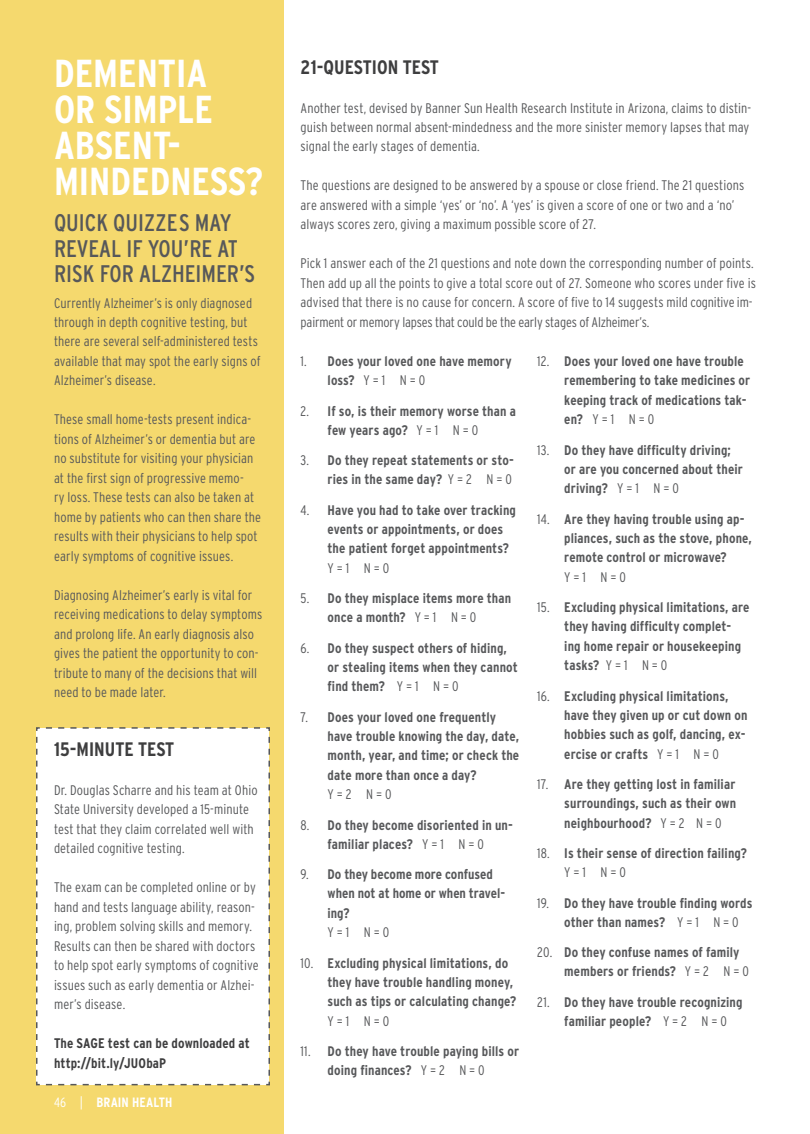
<style>
.page{position:relative;width:810px;height:1134px;background:#fff}
.page>*{position:absolute;margin:0;border:0;box-sizing:border-box;transform-origin:0 0}
.Quiz_Page_heading{font:700 condensed 39px/36px "Interstate";color:#fff}
.Subheading_1{font:condensed 24px/25.5px "Interstate";color:#57585a}
.Test{font:700 condensed 19.5px "Interstate";color:#3e3e3f}
.Test-2{font:300 condensed 13.8px/19.5px "Interstate";letter-spacing:.005em;color:#57585a}
.t1{font:700 condensed 13.8px/19.5px "Interstate";letter-spacing:.01em;color:#57585a}
.t2{font:700 condensed 13.8px/19.5px "Interstate";letter-spacing:.01em;color:#3e3e3f}
.t3{font:700 condensed 13.5px "Interstate";letter-spacing:.01em;color:#fff}
.s1{font-weight:300}
</style>
<div class="page">
<div style="left:0;top:0;width:284px;height:1134px;background:#f5d96e"></div>
<div style="left:36px;top:727px;width:234px;height:359px;background:#fff"></div>
<p class="Quiz_Page_heading" style="left:54px;top:55px;width:211px">DEMENTIA<br>OR SIMPLE<br>ABSENT-<br>MINDEDNESS?</p>
<p class="Subheading_1" style="left:54px;top:210px;width:203px">QUICK QUIZZES MAY<br>REVEAL IF YOU’RE AT<br>RISK FOR ALZHEIMER’S</p>
<p class="Test-2" style="left:54px;top:293px;width:208px">Currently Alzheimer’s is only diagnosed through in depth cognitive testing, but there are several self-administered tests available that may spot the early signs of Alzheimer’s disease.</p>
<p class="Test-2" style="left:54px;top:410px;width:209px">These small home-tests present indica&shy;tions of Alzheimer’s or dementia but are no substitute for visiting your physician at the first sign of progressive memo-<br>ry loss. These tests can also be taken at home by patients who can then share the results with their physicians to help spot early symptoms of cognitive issues.</p>
<p class="Test-2" style="left:54px;top:585px;width:210px">Diagnosing Alzheimer’s early is vital for receiving medications to delay symptoms and prolong life. An early diagnosis also gives the patient the opportunity to con&shy;tribute to many of the decisions that will need to be made later.</p>
<p class="Test" style="left:54px;top:737px;width:122px">15-MINUTE TEST</p>
<p class="Test-2" style="left:54px;top:780px;width:205px">Dr. Douglas Scharre and his team at Ohio State University developed a 15-minute test that they claim correlated well with detailed cognitive testing.</p>
<p class="Test-2" style="left:54px;top:878px;width:206px">The exam can be completed online or by hand and tests language ability, reason&shy;ing, problem solving skills and memory.<br>Results can then be shared with doctors to help spot early symptoms of cognitive issues such as early dementia or Alzhei&shy;mer’s disease.</p>
<p class="t2" style="left:54px;top:1034px;width:197px">The SAGE test can be downloaded at http://bit.ly/JUObaP</p>
<p class="t3" style="left:54px;top:1094px;width:120px"><span class="s1">46 |</span> BRAIN HEALTH</p>
<p class="Test" style="left:301px;top:55px;width:140px">21-QUESTION TEST</p>
<p class="Test-2" style="left:301px;top:98px;width:452px">Another test, devised by Banner Sun Health Research Institute in Arizona, claims to distin&shy;guish between normal absent-mindedness and the more sinister memory lapses that may signal the early stages of dementia.</p>
<p class="Test-2" style="left:301px;top:176px;width:445px">The questions are designed to be answered by a spouse or close friend. The 21 questions are answered with a simple ‘yes’ or ‘no’. A ‘yes’ is given a score of one or two and a ‘no’ always scores zero, giving a maximum possible score of 27.</p>
<p class="Test-2" style="left:301px;top:254px;width:457px">Pick 1 answer each of the 21 questions and note down the corresponding number of points.<br>Then add up all the points to give a total score out of 27. Someone who scores under five is advised that there is no cause for concern. A score of five to 14 suggests mild cognitive im&shy;pairment or memory lapses that could be the early stages of Alzheimer’s.</p>
<p class="t1" style="left:328px;top:351px;width:186px;text-indent:-27px"><span class="s1">1.</span> Does your loved one have memory loss? <span class="s1">Y = 1 N = 0</span></p>
<p class="t1" style="left:328px;top:401px;width:190px;text-indent:-27px"><span class="s1">2.</span> If so, is their memory worse than a few years ago? <span class="s1">Y = 1 N = 0</span></p>
<p class="t1" style="left:301px;top:450px;width:215px;text-align:right"><span class="s1">3.</span> Do they repeat statements or sto&shy;ries in the same day? <span class="s1">Y = 2 N = 0</span></p>
<p class="t1" style="left:328px;top:500px;width:190px;text-indent:-27px"><span class="s1">4.</span> Have you had to take over tracking events or appointments, or does the patient forget appointments?<br><span class="s1">Y = 1 N = 0</span></p>
<p class="t1" style="left:301px;top:588px;width:212px;text-align:center"><span class="s1">5.</span> Do they misplace items more than once a month? <span class="s1">Y = 1 N = 0</span></p>
<p class="t1" style="left:328px;top:638px;width:192px;text-indent:-27px"><span class="s1">6.</span> Do they suspect others of hiding, or stealing items when they cannot find them? <span class="s1">Y = 1 N = 0</span></p>
<p class="t1" style="left:328px;top:707px;width:193px;text-indent:-27px"><span class="s1">7.</span> Does your loved one frequently have trouble knowing the day, date, month, year, and time; or check the date more than once a day?<br><span class="s1">Y = 2 N = 0</span></p>
<p class="t1" style="left:301px;top:815px;width:214px;text-align:center"><span class="s1">8.</span> Do they become disoriented in un&shy;familiar places? <span class="s1">Y = 1 N = 0</span></p>
<p class="t1" style="left:328px;top:864px;width:179px;text-indent:-27px"><span class="s1">9.</span> Do they become more confused when not at home or when travel&shy;ing?<br><span class="s1">Y = 1 N = 0</span></p>
<p class="t1" style="left:328px;top:953px;width:190px;text-indent:-27px"><span class="s1">10.</span> Excluding physical limitations, do they have trouble handling money, such as tips or calculating change?<br><span class="s1">Y = 1 N = 0</span></p>
<p class="t1" style="left:301px;top:1041px;width:220px;text-align:center"><span class="s1">11.</span> Do they have trouble paying bills or doing finances? <span class="s1">Y = 2 N = 0</span></p>
<p class="t1" style="left:564px;top:351px;width:188px;text-indent:-27px"><span class="s1">12.</span> Does your loved one have trouble remembering to take medicines or keeping track of medications tak&shy;en? <span class="s1">Y = 1 N = 0</span></p>
<p class="t1" style="left:564px;top:440px;width:180px;text-indent:-27px"><span class="s1">13.</span> Do they have difficulty driving; or are you concerned about their driving? <span class="s1">Y = 1 N = 0</span></p>
<p class="t1" style="left:564px;top:509px;width:189px;text-indent:-27px"><span class="s1">14.</span> Are they having trouble using ap&shy;pliances, such as the stove, phone, remote control or microwave?<br><span class="s1">Y = 1 N = 0</span></p>
<p class="t1" style="left:564px;top:597px;width:187px;text-indent:-27px"><span class="s1">15.</span> Excluding physical limitations, are they having difficulty complet&shy;ing home repair or housekeeping tasks? <span class="s1">Y = 1 N = 0</span></p>
<p class="t1" style="left:564px;top:686px;width:185px;text-indent:-27px"><span class="s1">16.</span> Excluding physical limitations, have they given up or cut down on hobbies such as golf, dancing, ex&shy;ercise or crafts <span class="s1">Y = 1 N = 0</span></p>
<p class="t1" style="left:564px;top:774px;width:173px;text-align:justify;text-indent:-27px"><span class="s1">17.</span> Are they getting lost in familiar surroundings, such as their own neighbourhood? <span class="s1">Y = 2 N = 0</span></p>
<p class="t1" style="left:564px;top:843px;width:184px;text-indent:-27px"><span class="s1">18.</span> Is their sense of direction failing?<br><span class="s1">Y = 1 N = 0</span></p>
<p class="t1" style="left:564px;top:893px;width:190px;text-indent:-27px"><span class="s1">19.</span> Do they have trouble finding words other than names? <span class="s1">Y = 1 N = 0</span></p>
<p class="t1" style="left:564px;top:942px;width:186px;text-indent:-27px"><span class="s1">20.</span> Do they confuse names of family members or friends? <span class="s1">Y = 2 N = 0</span></p>
<p class="t1" style="left:564px;top:992px;width:180px;text-indent:-27px"><span class="s1">21.</span> Do they have trouble recognizing familiar people? <span class="s1">Y = 2 N = 0</span></p>
</div>
